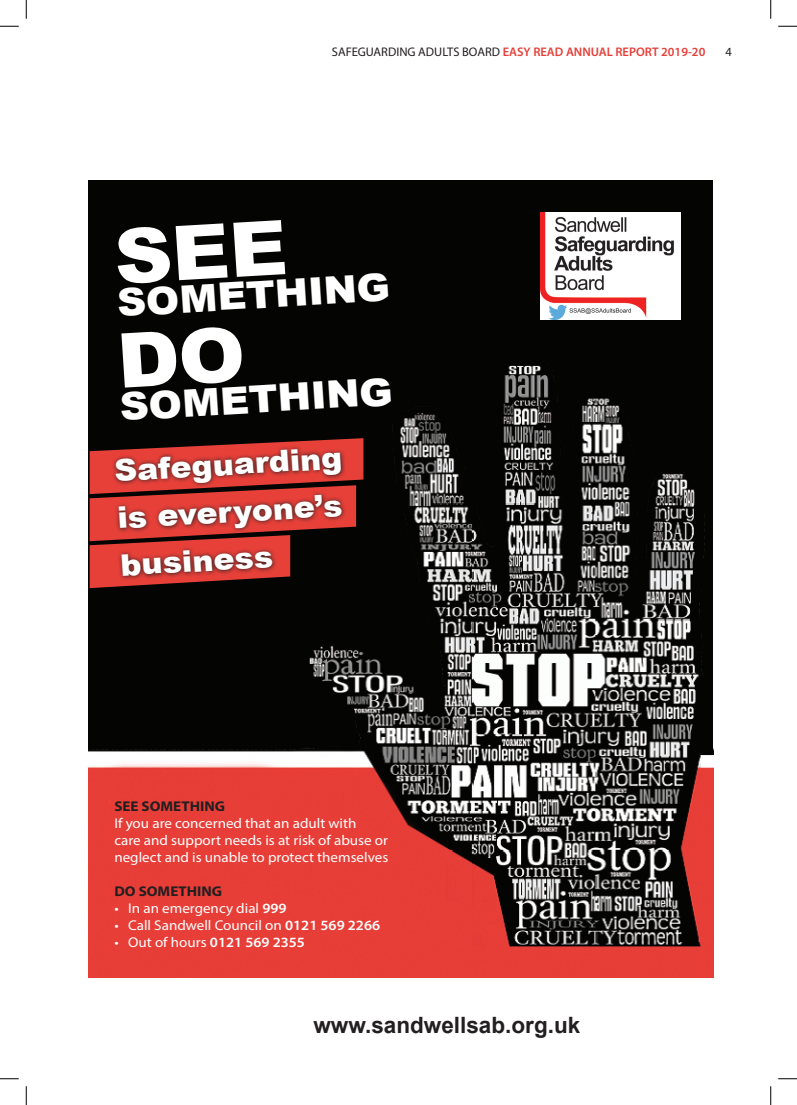
<style>
.page{position:relative;width:797px;height:1105px;background:#fff}
.page>*{position:absolute;margin:0;border:0;box-sizing:border-box;transform-origin:0 0}
.t1{font:900 37.88px "Arial";color:#fff;scale:1.06 1}
.t2{font:900 29.75px "Arial";color:#fff;scale:1.06 1}
.t3{font:700 22.5px "Arial";color:#231f20}
.t4{font:14.12px "Myriad Pro";color:#fff;scale:1.06 1}
.t5{font:700 14.12px "Myriad Pro";color:#231f20;scale:1.06 1}
.t6{font:600 12.5px "Myriad Pro";color:#e64039}
.t7{font:12.5px "Myriad Pro";color:#231f20}
.s1{font-weight:400;color:#231f20}
.s2{font-weight:600}
</style>
<div class="page">
<img style="left:88px;top:180px;width:625px;height:798px">
<svg style="left:111px;top:445px;width:236px;height:136px;background:#992f2a"></svg>
<img style="left:540px;top:212px;width:140px;height:107px">
<svg style="left:0;top:25px;width:19px;height:2px"></svg>
<svg style="left:778px;top:25px;width:19px;height:2px"></svg>
<svg style="left:0;top:1078px;width:19px;height:1px"></svg>
<svg style="left:778px;top:1078px;width:19px;height:1px"></svg>
<svg style="left:25px;top:0;width:2px;height:19px"></svg>
<svg style="left:25px;top:1086px;width:2px;height:19px"></svg>
<svg style="left:770px;top:0;width:1px;height:19px"></svg>
<svg style="left:770px;top:1086px;width:1px;height:19px"></svg>
<div style="left:115px;top:220px;width:170px;height:64px;background:#040503"></div>
<div style="left:121px;top:326px;width:122px;height:62px;background:#040503"></div>
<p class="t6" style="left:332px;top:44px;width:375px"><span class="s1">SAFEGUARDING ADULTS BOARD</span> EASY READ ANNUAL REPORT 2019-20</p>
<p class="t7" style="left:725px;top:44px;width:8px">4</p>
<p class="t1" style="left:116px;top:275px;width:259px;rotate:-3deg">SOMETHING</p>
<p class="t1" style="left:119px;top:379px;width:259px;rotate:-3deg">SOMETHING</p>
<p class="t2" style="left:113px;top:448px;width:217px;rotate:-3deg">Safeguarding</p>
<p class="t2" style="left:116px;top:496px;width:214px;rotate:-3deg">is everyone’s</p>
<p class="t2" style="left:119px;top:543px;width:145px;rotate:-3deg">business</p>
<p class="t5" style="left:114px;top:797px;width:106px">SEE SOMETHING</p>
<p class="t4" style="left:114px;top:814px;width:230px">If you are concerned that an adult with</p>
<p class="t4" style="left:114px;top:831px;width:260px">care and support needs is at risk of abuse or</p>
<p class="t4" style="left:114px;top:848px;width:260px">neglect and is unable to protect themselves</p>
<p class="t5" style="left:114px;top:882px;width:103px">DO SOMETHING</p>
<p class="t4" style="left:114px;top:899px;width:164px">• In an emergency dial <span class="s2">999</span></p>
<p class="t4" style="left:114px;top:916px;width:252px">• Call Sandwell Council on <span class="s2">0121 569 2266</span></p>
<p class="t4" style="left:114px;top:933px;width:181px">• Out of hours <span class="s2">0121 569 2355</span></p>
<p class="t3" style="left:313px;top:1010px;width:268px">www.sandwellsab.org.uk</p>
</div>
